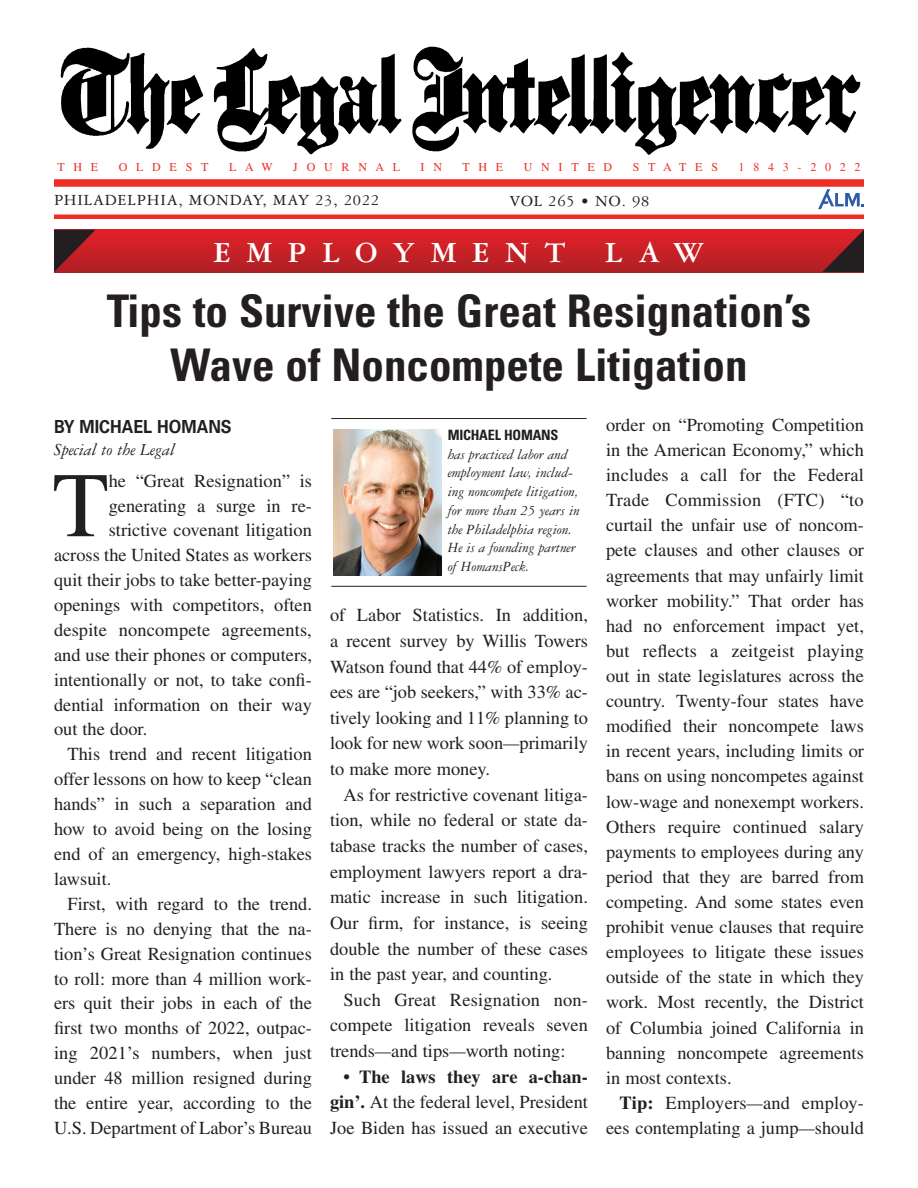
<style>
.page{position:relative;width:918px;height:1188px;background:#fff}
.page>*{position:absolute;margin:0;border:0;box-sizing:border-box;transform-origin:0 0}
.DROPCAP_3{font:92.25px "Times LT Std";color:#231f20}
.HEAD_36{font:700 condensed 45px/54px "Univers LT Std";color:#231f20;text-align:center}
.t1{font:700 31.05px "Garamond 3 LT Std";letter-spacing:.5em;color:#fff}
.TEXT{font:18.3px/25px "Times LT Std";color:#231f20;text-align:justify}
.DROPCAP_3-2{font:18.3px "Times LT Std";color:#231f20}
.BYTTL_by2{font:italic 18px "Garamond 3 LT Std";color:#231f20}
.BYLINE_by1{font:700 18px "Univers LT Std";color:#231f20;scale:.9 1}
.t2{font:16.5px "Garamond 3 LT Std";letter-spacing:.05em;color:#231f20}
.CAPTION_cutline{font:italic 15px/18.8px "Garamond 3 LT Std";letter-spacing:-.005em;color:#231f20}
.CAPTION_cutline-2{font:700 condensed 14.25px "Univers LT Std";letter-spacing:-.015em;color:#231f20}
.t3{font:12px "Times LT Std";letter-spacing:.73em;color:#ee2e22}
.s1{font-style:italic}
.s2{font-weight:700}
</style>
<div class="page">
<img style="left:60px;top:46px;width:801px;height:109px">
<div style="left:54px;top:179px;width:810px;height:8px;background:#ee2e22"></div>
<div style="left:54px;top:214px;width:810px;height:5px;background:#ee2e22"></div>
<div style="left:54px;top:230px;width:810px;height:42px;background:linear-gradient(to bottom,#e22128,#b01f25)"></div>
<svg style="left:54px;top:230px;width:42px;height:42px;background:#721f22"></svg>
<svg style="left:822px;top:230px;width:42px;height:42px;background:#7a1f23"></svg>
<hr style="left:331px;top:418px;width:256px;height:1px;background:#231f20">
<hr style="left:331px;top:586px;width:256px;height:1px;background:#231f20">
<img style="left:333px;top:430px;width:109px;height:145px">
<svg style="left:818px;top:189px;width:46px;height:20px"></svg>
<p class="t3" style="left:57px;top:160px;width:42px">THE</p>
<p class="t3" style="left:119px;top:160px;width:91px">OLDEST</p>
<p class="t3" style="left:229px;top:160px;width:45px">LAW</p>
<p class="t3" style="left:293px;top:160px;width:108px">JOURNAL</p>
<p class="t3" style="left:421px;top:160px;width:23px">I N</p>
<p class="t3" style="left:462px;top:160px;width:42px">THE</p>
<p class="t3" style="left:524px;top:160px;width:90px">UNITED</p>
<p class="t3" style="left:633px;top:160px;width:87px">STATES</p>
<p class="t3" style="left:739px;top:160px;width:124px">1843-2022</p>
<p class="t2" style="left:54px;top:192px;width:327px">PHILADELPHIA, MONDAY, MAY 23, 2022</p>
<p class="t2" style="left:510px;top:192px;width:141px">VOL 265 • NO. 98</p>
<p class="t1" style="left:214px;top:235px;width:354px">EMPLOYMENT</p>
<p class="t1" style="left:605px;top:235px;width:101px">LAW</p>
<p class="HEAD_36" style="left:107px;top:284px;width:706px">Tips to Survive the Great Resignation’s<br>Wave of Noncompete Litigation</p>
<p class="BYLINE_by1" style="left:54px;top:416px;width:199px">BY MICHAEL HOMANS</p>
<p class="BYTTL_by2" style="left:54px;top:440px;width:123px">Special to the Legal</p>
<p class="DROPCAP_3" style="left:52px;top:453px;width:58px">T</p>
<p class="DROPCAP_3-2" style="left:109px;top:471px;width:205px">he “Great Resignation” is</p>
<p class="DROPCAP_3-2" style="left:109px;top:495px;width:205px">generating a surge in re-</p>
<p class="DROPCAP_3-2" style="left:109px;top:520px;width:205px">strictive covenant litigation</p>
<p class="DROPCAP_3-2" style="left:54px;top:545px;width:260px">across the United States as workers</p>
<p class="DROPCAP_3-2" style="left:54px;top:570px;width:259px">quit their jobs to take better-paying</p>
<p class="DROPCAP_3-2" style="left:54px;top:595px;width:259px">openings with competitors, often</p>
<p class="DROPCAP_3-2" style="left:54px;top:619px;width:259px">despite noncompete agreements,</p>
<p class="DROPCAP_3-2" style="left:54px;top:644px;width:259px">and use their phones or computers,</p>
<p class="DROPCAP_3-2" style="left:54px;top:669px;width:259px">intentionally or not, to take confi-</p>
<p class="DROPCAP_3-2" style="left:54px;top:694px;width:260px">dential information on their way</p>
<p class="DROPCAP_3-2" style="left:54px;top:719px;width:95px">out the door.</p>
<p class="TEXT" style="left:54px;top:742px;width:260px;text-indent:14px">This trend and recent litigation offer lessons on how to keep “clean hands” in such a separation and how to avoid being on the losing end of an emergency, high-stakes lawsuit.</p>
<p class="TEXT" style="left:54px;top:891px;width:259px;text-indent:14px">First, with regard to the trend.<br>There is no denying that the na&shy;tion’s Great Resignation continues to roll: more than 4 million work&shy;ers quit their jobs in each of the first two months of 2022, outpac&shy;ing 2021’s numbers, when just under 48 million resigned during the entire year, according to the U.S. Department of Labor’s Bureau</p>
<p class="CAPTION_cutline-2" style="left:448px;top:426px;width:112px">MICHAEL HOMANS</p>
<p class="CAPTION_cutline" style="left:448px;top:445px;width:134px">has practiced labor and employment law, includ&shy;ing noncompete litigation, for more than 25 years in the Philadelphia region.<br>He is a founding partner of HomansPeck.</p>
<p class="TEXT" style="left:330px;top:602px;width:259px;line-height:25.7px">of Labor Statistics. In addition, a recent survey by Willis Towers Watson found that 44% of employ&shy;ees are “job seekers,” with 33% ac&shy;tively looking and 11% planning to look for new work soon<span class="s1">—</span>primarily to make more money.</p>
<p class="TEXT" style="left:330px;top:782px;width:259px;line-height:25.7px;text-indent:14px">As for restrictive covenant litiga&shy;tion, while no federal or state da&shy;tabase tracks the number of cases, employment lawyers report a dra&shy;matic increase in such litigation.<br>Our firm, for instance, is seeing double the number of these cases in the past year, and counting.</p>
<p class="TEXT" style="left:330px;top:987px;width:260px;line-height:25.7px;text-indent:14px">Such Great Resignation non&shy;compete litigation reveals seven trends<span class="s1">—</span>and tips<span class="s1">—</span>worth noting:</p>
<p class="TEXT" style="left:330px;top:1064px;width:260px;line-height:25.7px;text-indent:14px"><span class="s2">• The laws they are a-chan&shy;gin’.</span> At the federal level, President Joe Biden has issued an executive</p>
<p class="TEXT" style="left:606px;top:412px;width:260px">order on “Promoting Competition in the American Economy,” which includes a call for the Federal Trade Commission (FTC) “to curtail the unfair use of noncom&shy;pete clauses and other clauses or agreements that may unfairly limit worker mobility.” That order has had no enforcement impact yet, but reflects a zeitgeist playing out in state legislatures across the country. Twenty-four states have modified their noncompete laws in recent years, including limits or bans on using noncompetes against low-wage and nonexempt workers.<br>Others require continued salary payments to employees during any period that they are barred from competing. And some states even prohibit venue clauses that require employees to litigate these issues outside of the state in which they work. Most recently, the District of Columbia joined California in banning noncompete agreements in most contexts.</p>
<p class="TEXT" style="left:606px;top:1090px;width:259px;text-align:right"><span class="s2">Tip:</span> Employers<span class="s1">—</span>and employ&shy;ees contemplating a jump<span class="s1">—</span>should</p>
</div>
